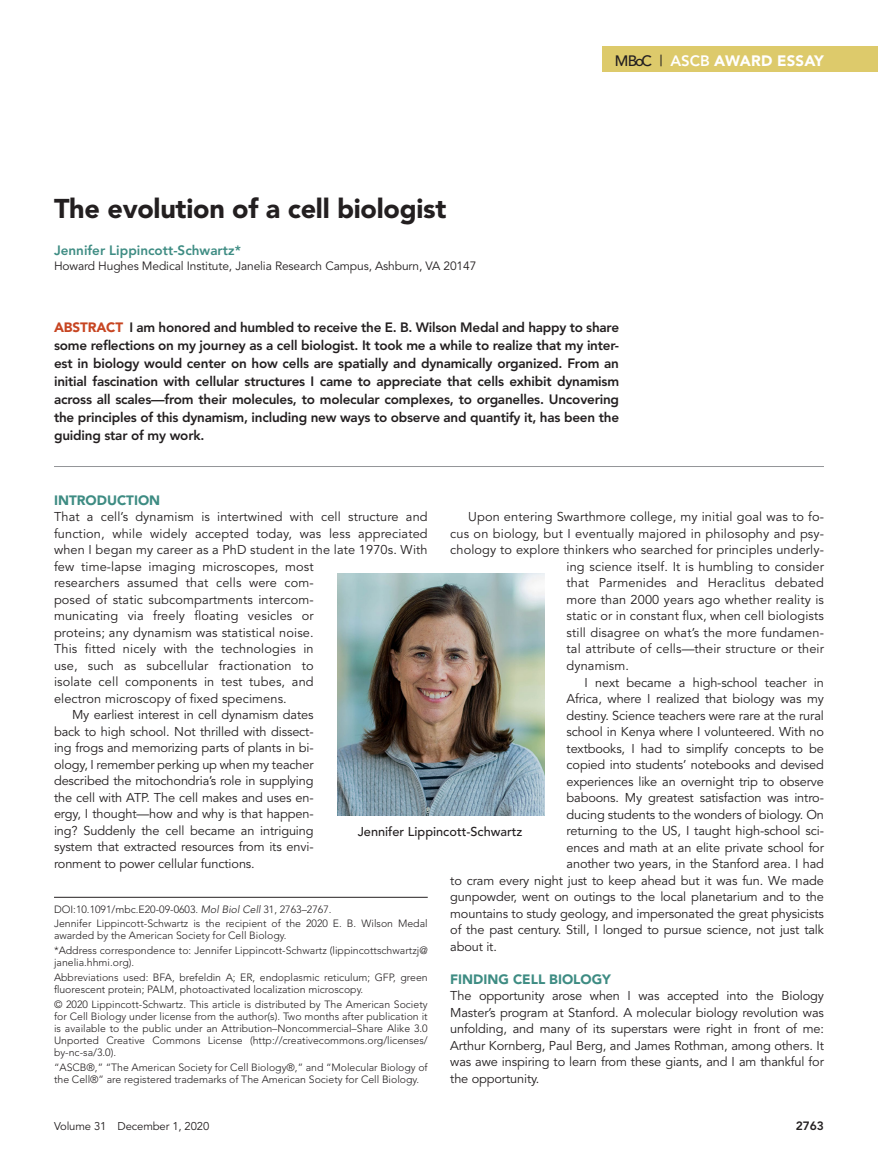
<style>
.page{position:relative;width:878px;height:1175px;background:#fff}
.page>*{position:absolute;margin:0;border:0;box-sizing:border-box;transform-origin:0 0}
.ArticleTitle{font:900 27px "Avenir";letter-spacing:-.01em;color:#231f20}
.t1{font:900 15px "Avenir";letter-spacing:.01em;color:#fff}
.AbstractParaFL{font:800 13.5px/18px "Avenir";letter-spacing:-.015em;color:#231f20;text-align:justify}
.t2{font:900 13.5px "Avenir";color:#3e8c83}
.AritcleAU{font:800 13.5px "Avenir";color:#3e8c83}
.Para{font:12.75px/16.5px "Avenir";letter-spacing:-.01em;color:#231f20;text-align:justify}
.ParaFL{font:12.75px/16.5px "Avenir";letter-spacing:.01em;color:#231f20}
.Para-2{font:12.75px "Avenir";letter-spacing:.01em;color:#231f20}
.TableBody{font:500 12.75px "Avenir";color:#231f20}
.ArticleAffl{font:12px "Avenir";letter-spacing:-.01em;color:#231f20}
.ParaFL-2{font:800 12px "Avenir";color:#231f20}
.ParaFL-3{font:11.25px "Avenir";letter-spacing:-.01em;color:#231f20}
.AuthorNotes{font:300 10.5px/12px "Avenir";color:#231f20}
.AuthorNotesFirst{font:300 10.5px "Avenir";color:#231f20}
.s1{font-weight:500;color:#231f20}
.s2{font-weight:400;color:#231f20}
.s3{font-weight:800}
.s4{font-weight:900;color:#c74522}
.s5{font-style:italic}
</style>
<div class="page">
<hr style="left:54px;top:466px;width:770px;height:1px;background:#939598">
<hr style="left:54px;top:897px;width:374px;height:1px;background:#231f20">
<img style="left:337px;top:573px;width:207px;height:242px">
<div style="left:602px;top:46px;width:276px;height:26px;background:#ddca6b"></div>
<p class="ArticleTitle" style="left:54px;top:192px;width:394px">The evolution of a cell biologist</p>
<p class="AritcleAU" style="left:54px;top:242px;width:188px">Jennifer Lippincott-Schwartz*</p>
<p class="ArticleAffl" style="left:54px;top:259px;width:424px">Howard Hughes Medical Institute, Janelia Research Campus, Ashburn, VA 20147</p>
<p class="t1" style="left:614px;top:51px;width:211px"><span class="s1">MBoC</span> <span class="s2">|</span> <span class="s3">ASCB</span> AWARD ESSAY</p>
<p class="AbstractParaFL" style="left:54px;top:318px;width:566px"><span class="s4">ABSTRACT</span> I am honored and humbled to receive the E. B. Wilson Medal and happy to share some reflections on my journey as a cell biologist. It took me a while to realize that my inter&shy;est in biology would center on how cells are spatially and dynamically organized. From an initial fascination with cellular structures I came to appreciate that cells exhibit dynamism across all scales—from their molecules, to molecular complexes, to organelles. Uncovering the principles of this dynamism, including new ways to observe and quantify it, has been the guiding star of my work.</p>
<h1 class="t2" style="left:54px;top:492px;width:108px">INTRODUCTION</h1>
<p class="ParaFL" style="left:54px;top:509px;width:375px">That a cell’s dynamism is intertwined with cell structure and function, while widely accepted today, was less appreciated when I began my career as a PhD student in the late 1970s. With few time-lapse imaging microscopes, most<br>researchers assumed that cells were com-<br>posed of static subcompartments intercom-<br>municating via freely floating vesicles or<br>proteins; any dynamism was statistical noise.<br>This fitted nicely with the technologies in<br>use, such as subcellular fractionation to<br>isolate cell components in test tubes, and<br>electron microscopy of fixed specimens.</p>
<p class="Para" style="left:54px;top:707px;width:261px;text-indent:18px">My earliest interest in cell dynamism dates back to high school. Not thrilled with dissect&shy;ing frogs and memorizing parts of plants in bi&shy;ology, I remember perking up when my teacher described the mitochondria’s role in supplying the cell with ATP. The cell makes and uses en&shy;ergy, I thought—how and why is that happen&shy;ing? Suddenly the cell became an intriguing system that extracted resources from its envi&shy;ronment to power cellular functions.</p>
<p class="Para-2" style="left:468px;top:509px;width:357px">Upon entering Swarthmore college, my initial goal was to fo-</p>
<p class="Para-2" style="left:450px;top:526px;width:375px">cus on biology, but I eventually majored in philosophy and psy-</p>
<p class="Para-2" style="left:450px;top:542px;width:375px">chology to explore thinkers who searched for principles underly-</p>
<p class="Para-2" style="left:566px;top:559px;width:259px">ing science itself. It is humbling to consider</p>
<p class="Para-2" style="left:566px;top:575px;width:259px">that Parmenides and Heraclitus debated</p>
<p class="Para-2" style="left:566px;top:592px;width:259px">more than 2000 years ago whether reality is</p>
<p class="Para-2" style="left:566px;top:608px;width:259px">static or in constant flux, when cell biologists</p>
<p class="Para-2" style="left:566px;top:625px;width:259px">still disagree on what’s the more fundamen-</p>
<p class="Para-2" style="left:566px;top:641px;width:259px">tal attribute of cells—their structure or their</p>
<p class="Para-2" style="left:566px;top:658px;width:64px">dynamism.</p>
<p class="Para" style="left:584px;top:674px;width:241px">I next became a high-school teacher in</p>
<p class="Para" style="left:566px;top:690px;width:259px">Africa, where I realized that biology was my</p>
<p class="Para" style="left:566px;top:707px;width:259px">destiny. Science teachers were rare at the rural</p>
<p class="Para" style="left:566px;top:723px;width:259px">school in Kenya where I volunteered. With no</p>
<p class="Para" style="left:566px;top:740px;width:259px">textbooks, I had to simplify concepts to be</p>
<p class="Para" style="left:566px;top:756px;width:259px">copied into students’ notebooks and devised</p>
<p class="Para" style="left:566px;top:773px;width:259px">experiences like an overnight trip to observe</p>
<p class="Para" style="left:566px;top:789px;width:259px">baboons. My greatest satisfaction was intro-</p>
<p class="Para" style="left:566px;top:806px;width:259px">ducing students to the wonders of biology. On</p>
<p class="Para" style="left:566px;top:822px;width:259px">returning to the US, I taught high-school sci-</p>
<p class="Para" style="left:566px;top:839px;width:259px">ences and math at an elite private school for</p>
<p class="Para" style="left:566px;top:855px;width:259px">another two years, in the Stanford area. I had</p>
<p class="Para" style="left:450px;top:872px;width:375px">to cram every night just to keep ahead but it was fun. We made</p>
<p class="Para" style="left:450px;top:888px;width:375px">gunpowder, went on outings to the local planetarium and to the</p>
<p class="Para" style="left:450px;top:905px;width:375px">mountains to study geology, and impersonated the great physicists</p>
<p class="Para" style="left:450px;top:921px;width:375px">of the past century. Still, I longed to pursue science, not just talk</p>
<p class="Para" style="left:450px;top:938px;width:48px">about it.</p>
<h1 class="t2" style="left:450px;top:970px;width:162px">FINDING CELL BIOLOGY</h1>
<p class="ParaFL" style="left:450px;top:987px;width:375px;text-align:justify">The opportunity arose when I was accepted into the Biology Master’s program at Stanford. A molecular biology revolution was unfolding, and many of its superstars were right in front of me:<br>Arthur Kornberg, Paul Berg, and James Rothman, among others. It was awe inspiring to learn from these giants, and I am thankful for the opportunity.</p>
<p class="TableBody" style="left:358px;top:824px;width:166px">Jennifer Lippincott-Schwartz</p>
<p class="AuthorNotesFirst" style="left:54px;top:903px;width:279px">DOI:10.1091/mbc.E20-09-0603. <span class="s5">Mol Biol Cell</span> 31, 2763–2767.</p>
<p class="AuthorNotes" style="left:54px;top:917px;width:375px">Jennifer Lippincott-Schwartz is the recipient of the 2020 E. B. Wilson Medal awarded by the American Society for Cell Biology.</p>
<p class="AuthorNotes" style="left:54px;top:944px;width:375px">*Address correspondence to: Jennifer Lippincott-Schwartz (lippincottschwartzj@ janelia.hhmi.org).</p>
<p class="AuthorNotes" style="left:54px;top:998px;width:375px;text-align:justify">© 2020 Lippincott-Schwartz. This article is distributed by The American Society for Cell Biology under license from the author(s). Two months after publication it is available to the public under an Attribution–Noncommercial–Share Alike 3.0<br>Unported Creative Commons License (http://creativecommons.org/licenses/ by-nc-sa/3.0).</p>
<p class="AuthorNotes" style="left:54px;top:1061px;width:375px">“ASCB®,” “The American Society for Cell Biology®,” and “Molecular Biology of the Cell®” are registered trademarks of The American Society for Cell Biology.</p>
<p class="AuthorNotes" style="left:54px;top:971px;width:375px">Abbreviations used: BFA, brefeldin A; ER, endoplasmic reticulum; GFP, green fluorescent protein; PALM, photoactivated localization microscopy.</p>
<p class="ParaFL-3" style="left:54px;top:1119px;width:157px">Volume 31 December 1, 2020</p>
<p class="ParaFL-2" style="left:795px;top:1118px;width:30px">2763</p>
</div>
